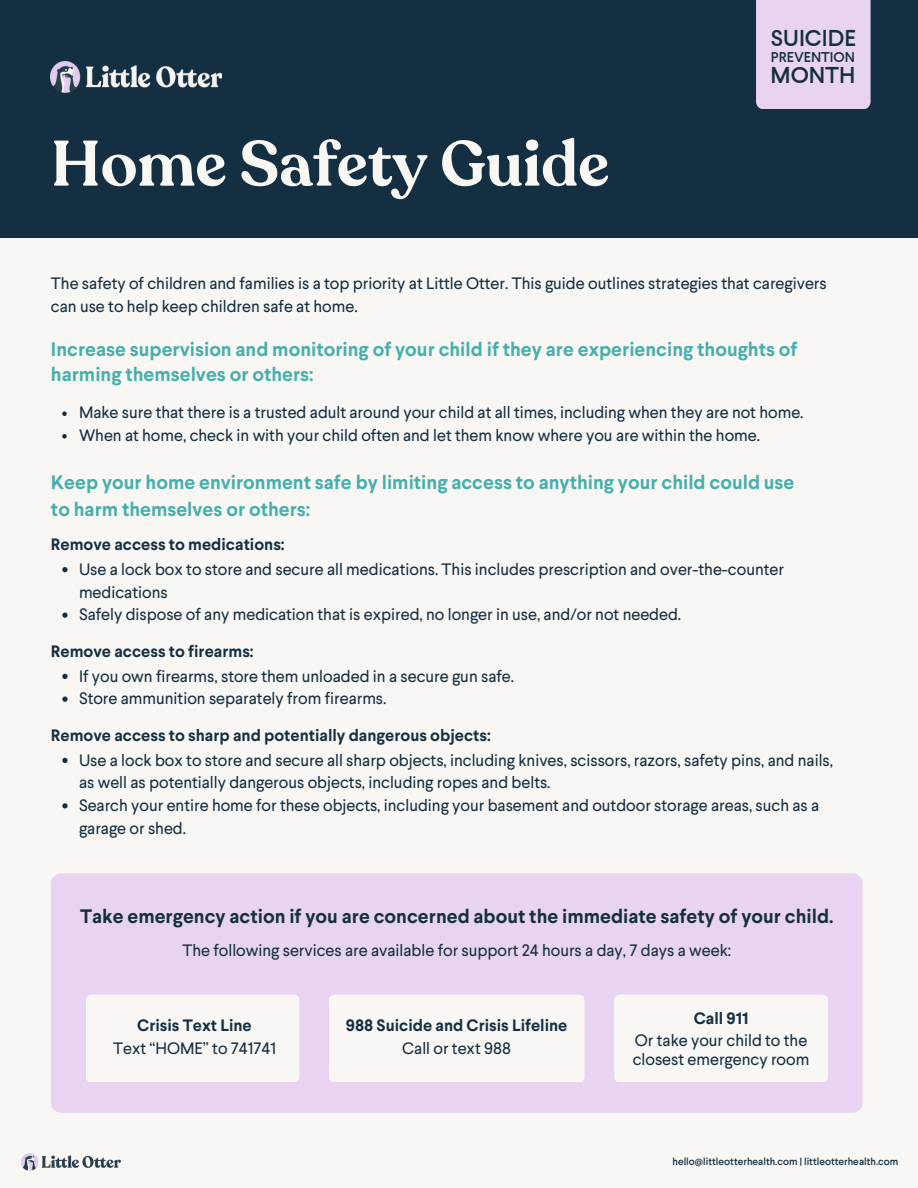
<style>
.page{position:relative;width:918px;height:1188px;background:#f8f7f3}
.page>*{position:absolute;margin:0;border:0;box-sizing:border-box;transform-origin:0 0}
.t1{font:600 63.45px "Recoleta";color:#f8f7f3}
.t2{font:500 22.8px/36.9px "Larsseit";color:#152f42}
.t3{font:700 19.5px/24.8px "Larsseit";color:#47aeae}
.t4{font:700 19.5px "Larsseit";color:#152f42}
.t5{font:16.5px/22.8px "Larsseit";color:#152f42}
.t6{font:700 16.5px/23.7px "Larsseit";color:#152f42;text-align:center}
.t7{font:500 14.1px "Larsseit";color:#152f42}
.t8{font:500 10.2px "Larsseit";color:#152f42}
.s1{font-weight:700}
.s2{font-weight:400}
</style>
<div class="page">
<div style="left:0;top:0;width:918px;height:238px;background:#152f42"></div>
<img style="left:51px;top:62px;width:171px;height:30px">
<img style="left:21px;top:1154px;width:99px;height:17px">
<div style="left:51px;top:873px;width:812px;height:240px;background:#e8d3f3;border-radius:10px"></div>
<div style="left:329px;top:995px;width:255px;height:87px;background:#f8f7f3"></div>
<div style="left:86px;top:995px;width:213px;height:87px;background:#f8f7f3"></div>
<div style="left:614px;top:995px;width:214px;height:87px;background:#f8f7f3"></div>
<div style="left:756px;top:0;width:115px;height:109px;background:#e8d3f3"></div>
<svg style="left:62px;top:412px;width:5px;height:4px"></svg>
<svg style="left:62px;top:434px;width:5px;height:5px"></svg>
<svg style="left:62px;top:567px;width:6px;height:5px"></svg>
<svg style="left:62px;top:613px;width:6px;height:5px"></svg>
<svg style="left:62px;top:674px;width:6px;height:5px"></svg>
<svg style="left:62px;top:697px;width:6px;height:5px"></svg>
<svg style="left:62px;top:758px;width:6px;height:5px"></svg>
<svg style="left:62px;top:803px;width:6px;height:6px"></svg>
<h2 class="t1" style="left:51px;top:122px;width:560px">Home Safety Guide</h2>
<h5 class="t2" style="left:771px;top:20px;width:87px">SUICIDE<br>MONTH</h5>
<p class="t7" style="left:771px;top:48px;width:86px">PREVENTION</p>
<h6 class="t5" style="left:51px;top:272px;width:777px">The safety of children and families is a top priority at Little Otter. This guide outlines strategies that caregivers can use to help keep children safe at home.</h6>
<h2 class="t3" style="left:51px;top:338px;width:748px">Increase supervision and monitoring of your child if they are experiencing thoughts of harming themselves or others:</h2>
<h5 class="t5" style="left:79px;top:401px;width:726px">Make sure that there is a trusted adult around your child at all times, including when they are not home.</h5>
<h3 class="t5" style="left:79px;top:423px;width:683px">When at home, check in with your child often and let them know where you are within the home.</h3>
<p class="t3" style="left:51px;top:471px;width:745px;line-height:27px">Keep your home environment safe by limiting access to anything your child could use to harm themselves or others:</p>
<p class="t6" style="left:51px;top:534px;width:235px">Remove access to medications:</p>
<h3 class="t5" style="left:79px;top:557px;width:707px">Use a lock box to store and secure all medications. This includes prescription and over-the-counter medications</h3>
<h4 class="t5" style="left:79px;top:603px;width:604px">Safely dispose of any medication that is expired, no longer in use, and/or not needed.</h4>
<p class="t6" style="left:51px;top:641px;width:204px">Remove access to firearms:</p>
<p class="t5" style="left:79px;top:664px;width:437px">If you own firearms, store them unloaded in a secure gun safe.</p>
<h4 class="t5" style="left:79px;top:687px;width:309px">Store ammunition separately from firearms.</h4>
<p class="t6" style="left:51px;top:725px;width:441px">Remove access to sharp and potentially dangerous objects:</p>
<p class="t5" style="left:79px;top:748px;width:756px">Use a lock box to store and secure all sharp objects, including knives, scissors, razors, safety pins, and nails, as well as potentially dangerous objects, including ropes and belts.</p>
<h4 class="t5" style="left:79px;top:793px;width:742px">Search your entire home for these objects, including your basement and outdoor storage areas, such as a garage or shed.</h4>
<p class="t4" style="left:80px;top:909px;width:755px">Take emergency action if you are concerned about the immediate safety of your child.</p>
<h3 class="t5" style="left:182px;top:939px;width:550px">The following services are available for support 24 hours a day, 7 days a week:</h3>
<h5 class="t5" style="left:113px;top:1012px;width:164px;line-height:23.7px;text-align:center"><span class="s1">Crisis Text Line<br></span>Text “HOME” to 741741</h5>
<h5 class="t5" style="left:635px;top:1006px;width:174px;text-align:center"><span class="s1">Call 911<br></span>Or take your child to the</h5>
<h5 class="t5" style="left:633px;top:1047px;width:178px">closest emergency room</h5>
<h5 class="t6" style="left:346px;top:1015px;width:223px">988 Suicide and Crisis Lifeline<br><span class="s2">Call or text 988</span></h5>
<p class="t8" style="left:672px;top:1158px;width:227px">hello@littleotterhealth.com | littleotterhealth.com</p>
</div>
